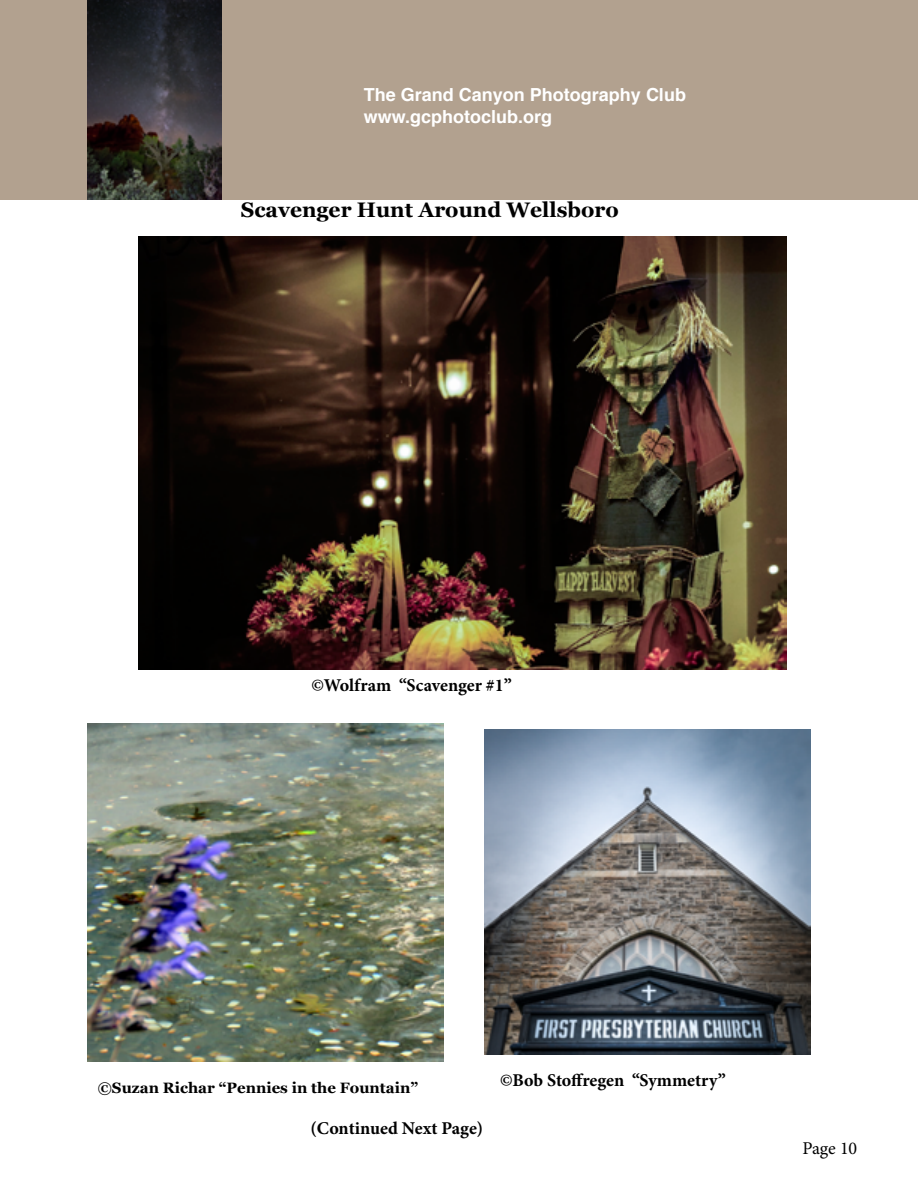
<style>
.page{position:relative;width:918px;height:1188px;background:#fff}
.page>*{position:absolute;margin:0;border:0;box-sizing:border-box;transform-origin:0 0}
.t1{font:700 21px "Georgia";color:#000}
.t2{font:700 18px "Minion Pro";letter-spacing:-.005em;color:#000}
.t3{font:700 18px/21.6px "Helvetica";color:#fff}
.t4{font:18px "Minion Pro";letter-spacing:-.005em;color:#000}
.t5{font:700 15px "Georgia";color:#000}
</style>
<div class="page">
<div style="left:0;top:0;width:918px;height:200px;background:#b2a18f"></div>
<img style="left:87px;top:0;width:135px;height:200px">
<img style="left:138px;top:236px;width:648px;height:433px">
<img style="left:484px;top:730px;width:327px;height:324px">
<img style="left:88px;top:724px;width:356px;height:337px">
<p class="t3" style="left:364px;top:84px;width:324px">The Grand Canyon Photography Club www.gcphotoclub.org</p>
<p class="t1" style="left:241px;top:194px;width:379px">Scavenger Hunt Around Wellsboro</p>
<p class="t2" style="left:311px;top:673px;width:202px">©Wolfram “Scavenger #1”</p>
<p class="t5" style="left:98px;top:1076px;width:322px">©Suzan Richar “Pennies in the Fountain”</p>
<p class="t2" style="left:500px;top:1067px;width:227px">©Bob Stoffregen “Symmetry”</p>
<p class="t2" style="left:310px;top:1115px;width:174px">(Continued Next Page)</p>
<p class="t4" style="left:802px;top:1136px;width:56px">Page 10</p>
</div>
